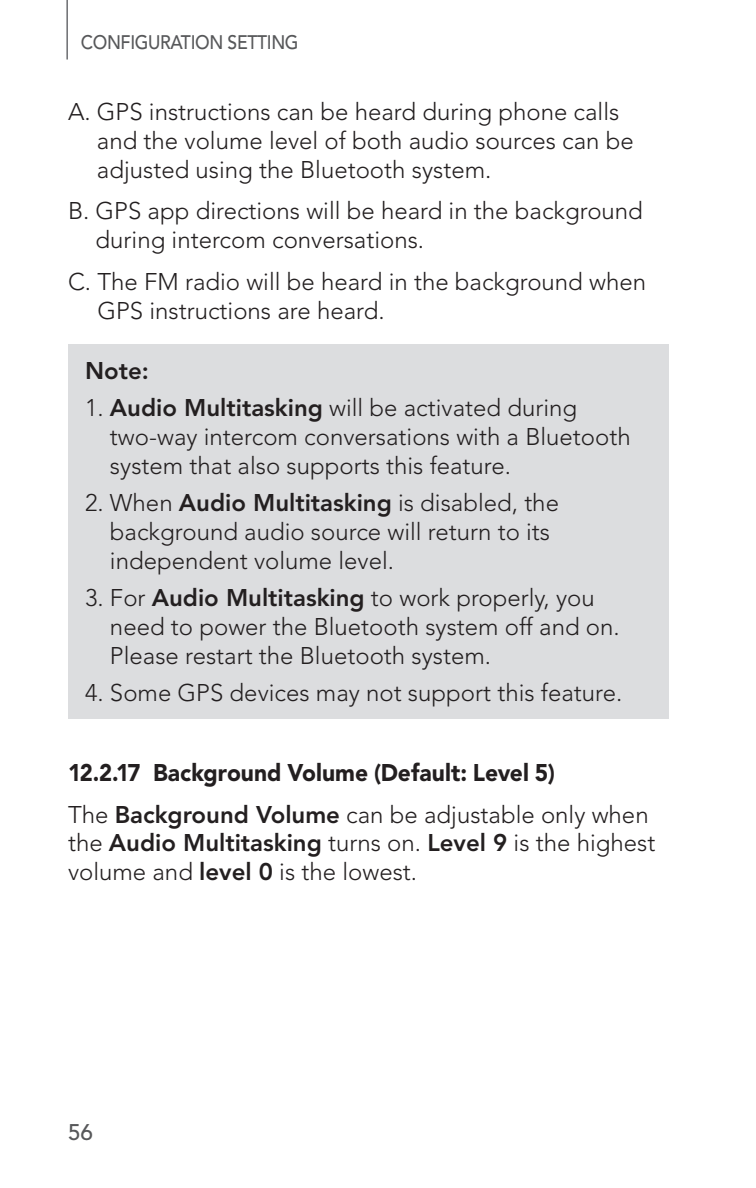
<style>
.page{position:relative;width:756px;height:1188px;background:#fff}
.page>*{position:absolute;margin:0;border:0;box-sizing:border-box;transform-origin:0 0}
.t1{font:300 24px/28.8px "Avenir LT Std";color:#231f20}
.t2{font:900 24px/41.7px "Avenir LT Std";color:#231f20;scale:.92 1}
.t3{font:800 24px "Avenir LT Std";color:#231f20}
.t4{font:500 22.5px "Avenir LT Std";color:#57585a}
.t5{font:500 19.5px "Avenir LT Std";letter-spacing:-.02em;color:#57585a;scale:.9 1}
.s1{font-weight:800}
.s2{font-weight:300}
</style>
<div class="page">
<hr style="left:66px;top:0;width:2px;height:60px;background:#6c6d70">
<div style="left:68px;top:344px;width:601px;height:374px;background:#dcdddf"></div>
<p class="t5" style="left:81px;top:31px;width:244px">CONFIGURATION SETTING</p>
<p class="t1" style="left:97px;top:98px;width:538px;text-indent:-29px">A. GPS instructions can be heard during phone calls and the volume level of both audio sources can be adjusted using the Bluetooth system.</p>
<p class="t1" style="left:96px;top:197px;width:549px;text-indent:-28px">B. GPS app directions will be heard in the background during intercom conversations.</p>
<p class="t1" style="left:97px;top:267px;width:550px;text-indent:-29px">C. The FM radio will be heard in the background when<br>GPS instructions are heard.</p>
<p class="t3" style="left:85px;top:357px;width:65px">Note:</p>
<p class="t1" style="left:110px;top:394px;width:522px;text-indent:-25px">1. <span class="s1">Audio Multitasking</span> will be activated during two-way intercom conversations with a Bluetooth system that also supports this feature.</p>
<p class="t1" style="left:110px;top:489px;width:451px;text-indent:-25px">2. When <span class="s1">Audio Multitasking</span> is disabled, the background audio source will return to its independent volume level.</p>
<p class="t1" style="left:110px;top:584px;width:511px;text-indent:-25px">3. For <span class="s1">Audio Multitasking</span> to work properly, you need to power the Bluetooth system off and on.<br>Please restart the Bluetooth system.</p>
<p class="t1" style="left:85px;top:679px;width:539px">4. Some GPS devices may not support this feature.</p>
<p class="t2" style="left:68px;top:752px;width:633px">12.2.17 Background Volume (Default: Level 5)<br><span class="s2">The</span> <span class="s1">Background Volume</span> <span class="s2">can be adjustable only when</span></p>
<p class="t1" style="left:68px;top:829px;width:589px">the <span class="s1">Audio Multitasking</span> turns on. <span class="s1">Level 9</span> is the highest volume and <span class="s1">level 0</span> is the lowest.</p>
<p class="t4" style="left:68px;top:1119px;width:27px">56</p>
</div>
